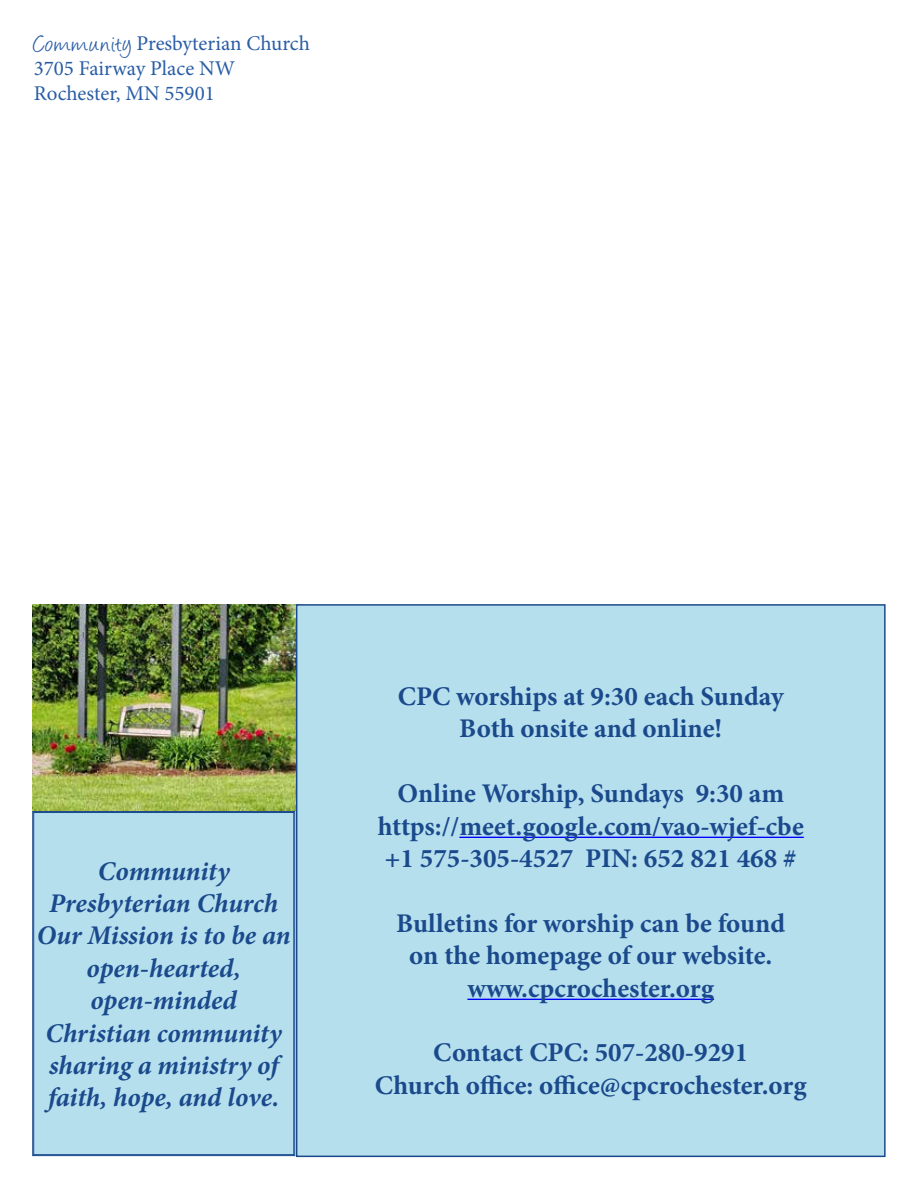
<style>
.page{position:relative;width:918px;height:1188px;background:#fff}
.page>*{position:absolute;margin:0;border:0;box-sizing:border-box;transform-origin:0 0}
.t1{font:700 27px/32.4px "Minion Pro";color:#1b4a8c;text-align:center}
.t2{font:italic 700 27px/32.4px "Minion Pro";letter-spacing:-.005em;color:#1b4a8c;text-align:center}
.t3{font:21px/25.2px "Minion Pro";color:#295da5}
.s1{font-family:"Angelina";font-size:27px}
</style>
<div class="page">
<div style="left:32px;top:811px;width:264px;height:345px;background:#b6dfee"></div>
<div style="left:34px;top:812px;width:260px;height:343px;border:1px solid #1b4a8c"></div>
<img style="left:32px;top:604px;width:264px;height:206px">
<div style="left:297px;top:605px;width:588px;height:551px;background:#b6dfee"></div>
<hr style="left:459px;top:837px;width:345px;height:1px;background:#00f">
<hr style="left:467px;top:999px;width:247px;height:1px;background:#00f">
<div style="left:296px;top:604px;width:590px;height:553px;border:2px solid #1b4a8c"></div>
<p class="t3" style="left:34px;top:31px;width:278px"><span class="s1">Community</span> Presbyterian Church<br>3705 Fairway Place NW<br>Rochester, MN 55901</p>
<p class="t2" style="left:37px;top:854px;width:255px">Community<br>Presbyterian Church<br>Our Mission is to be an open-hearted, open-minded<br>Christian community sharing a ministry of faith, hope, and love.</p>
<p class="t1" style="left:398px;top:680px;width:387px">CPC worships at 9:30 each Sunday<br>Both onsite and online!</p>
<p class="t1" style="left:378px;top:777px;width:428px">Online Worship, Sundays 9:30 am https://meet.google.com/vao-wjef-cbe +1 575-305-4527 PIN: 652 821 468 #</p>
<p class="t1" style="left:396px;top:907px;width:391px">Bulletins for worship can be found on the homepage of our website. www.cpcrochester.org</p>
<p class="t1" style="left:375px;top:1036px;width:433px">Contact CPC: 507-280-9291<br>Church office: office@cpcrochester.org</p>
</div>
